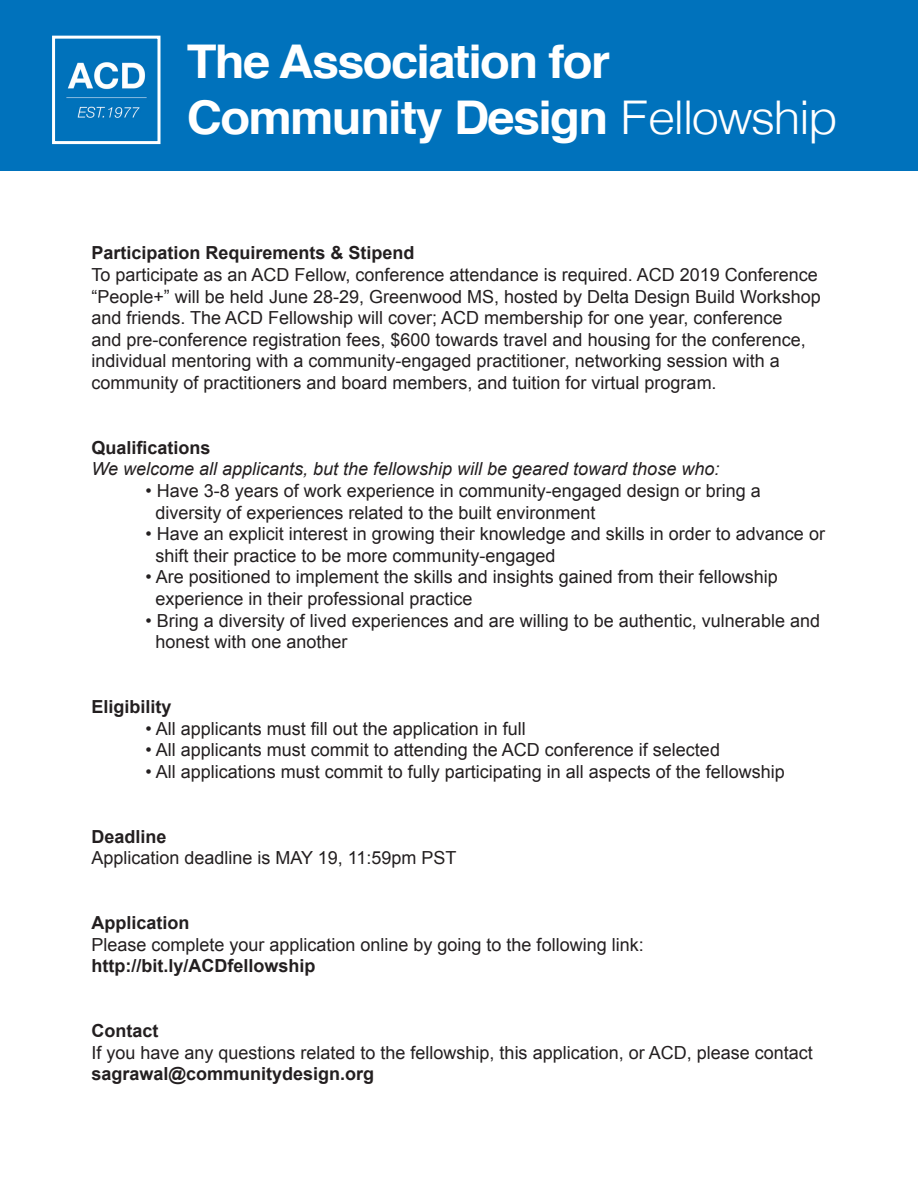
<style>
.page{position:relative;width:918px;height:1188px;background:#fff}
.page>*{position:absolute;margin:0;border:0;box-sizing:border-box;transform-origin:0 0}
.t1{font:700 46.5px "Helvetica";letter-spacing:-.035em;color:#fff;scale:1.05 1}
.t2{font:18px/21.6px "Arial";color:#231f20}
.t3{font:700 18px "Arial";color:#231f20}
.t4{font:italic 18px "Arial";color:#231f20}
.s1{font-weight:300}
.s2{font-weight:700}
</style>
<div class="page">
<div style="left:0;top:0;width:918px;height:171px;background:#0072bc"></div>
<img style="left:66px;top:62px;width:81px;height:56px">
<div style="left:52px;top:36px;width:109px;height:108px;border:3px solid #fff"></div>
<p class="t1" style="left:187px;top:24px;width:405px">The Association for</p>
<p class="t1" style="left:187px;top:80px;width:622px">Community Design <span class="s1">Fellowship</span></p>
<p class="t3" style="left:91px;top:241px;width:325px">Participation Requirements &amp; Stipend</p>
<p class="t2" style="left:91px;top:264px;width:731px">To participate as an ACD Fellow, conference attendance is required. ACD 2019 Conference “People+” will be held June 28-29, Greenwood MS, hosted by Delta Design Build Workshop and friends. The ACD Fellowship will cover; ACD membership for one year, conference<br>and pre-conference registration fees, $600 towards travel and housing for the conference, individual mentoring with a community-engaged practitioner, networking session with a community of practitioners and board members, and tuition for virtual program.</p>
<p class="t3" style="left:91px;top:436px;width:121px">Qualifications</p>
<p class="t4" style="left:91px;top:457px;width:629px">We welcome all applicants, but the fellowship will be geared toward those who:</p>
<p class="t2" style="left:145px;top:480px;width:617px">• Have 3-8 years of work experience in community-engaged design or bring a</p>
<p class="t2" style="left:155px;top:502px;width:442px">diversity of experiences related to the built environment</p>
<p class="t2" style="left:145px;top:523px;width:681px">• Have an explicit interest in growing their knowledge and skills in order to advance or</p>
<p class="t2" style="left:155px;top:545px;width:402px">shift their practice to be more community-engaged</p>
<p class="t2" style="left:145px;top:566px;width:634px">• Are positioned to implement the skills and insights gained from their fellowship</p>
<p class="t2" style="left:155px;top:588px;width:319px">experience in their professional practice</p>
<p class="t2" style="left:145px;top:610px;width:676px">• Bring a diversity of lived experiences and are willing to be authentic, vulnerable and</p>
<p class="t2" style="left:155px;top:631px;width:194px">honest with one another</p>
<p class="t3" style="left:91px;top:695px;width:82px">Eligibility</p>
<p class="t2" style="left:145px;top:718px;width:382px">• All applicants must fill out the application in full</p>
<p class="t2" style="left:145px;top:739px;width:576px">• All applicants must commit to attending the ACD conference if selected</p>
<p class="t2" style="left:145px;top:761px;width:641px">• All applications must commit to fully participating in all aspects of the fellowship</p>
<p class="t3" style="left:91px;top:824px;width:77px">Deadline</p>
<p class="t2" style="left:91px;top:847px;width:367px">Application deadline is MAY 19, 11:59pm PST</p>
<p class="t3" style="left:91px;top:911px;width:100px">Application</p>
<p class="t2" style="left:91px;top:934px;width:554px">Please complete your application online by going to the following link:</p>
<p class="t3" style="left:91px;top:954px;width:226px">http://bit.ly/ACDfellowship</p>
<p class="t3" style="left:91px;top:1019px;width:68px">Contact</p>
<p class="t2" style="left:91px;top:1042px;width:723px">If you have any questions related to the fellowship, this application, or ACD, please contact <span class="s2">sagrawal@communitydesign.org</span></p>
</div>
